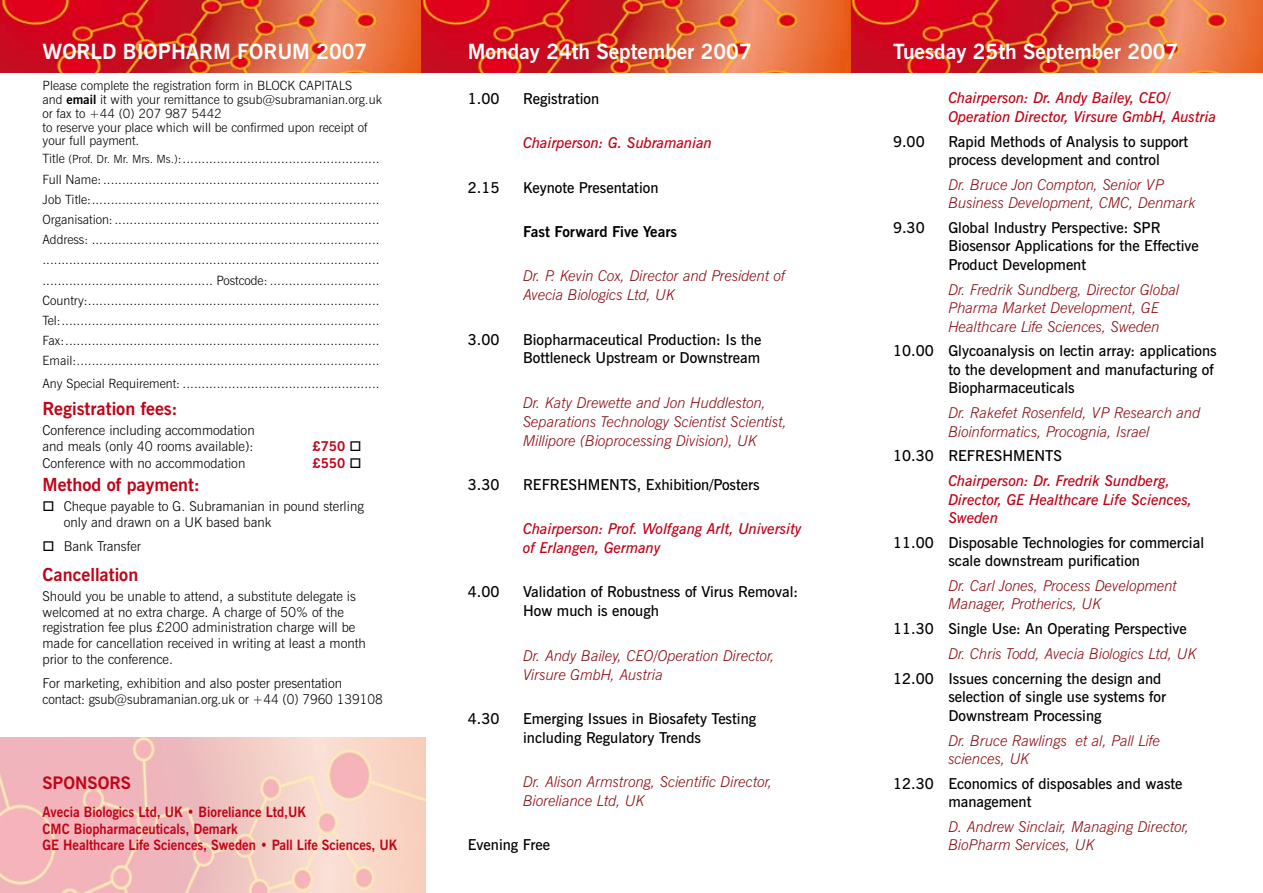
<style>
.page{position:relative;width:1263px;height:893px;background:#fff}
.page>*{position:absolute;margin:0;border:0;box-sizing:border-box;transform-origin:0 0}
.t1{font:700 21px "News Gothic BT";color:#fff}
.t2{font:700 18px "News Gothic BT";color:#c00418}
.t3{font:700 17.25px "News Gothic BT";color:#c00418}
.t4{font:600 15px/18.5px "News Gothic BT";color:#000}
.t5{font:italic 300 15px/18.5px "News Gothic BT";letter-spacing:-.005em;color:#8b0e13}
.t6{font:italic 600 15px/18.5px "News Gothic BT";letter-spacing:-.005em;color:#c00418}
.t7{font:700 15px "News Gothic BT";color:#000}
.t8{font:700 14.25px/16.5px "News Gothic BT";color:#c00418;scale:.92 1}
.t9{font:300 13.5px/15.8px "News Gothic BT";color:#000}
.t10{font:700 13.5px "News Gothic BT";color:#c00418}
.t11{font:300 12.75px/20.2px "News Gothic BT";color:#000}
.s1{font-weight:700}
.s2{font-size:11.25px}
.s3{color:#000}
</style>
<div class="page">
<img style="left:428px;top:0;width:835px;height:72px">
<img style="left:0;top:0;width:428px;height:72px">
<img style="left:0;top:737px;width:425px;height:156px">
<h1 class="t1" style="left:43px;top:39px;width:326px">WORLD BIOPHARM FORUM 2007</h1>
<p class="t11" style="left:43px;top:79px;width:341px;line-height:13.8px">Please complete the registration form in Block Capitals<br>and <span class="s1">email</span> it with your remittance to gsub@subramanian.org.uk or fax to +44 (0) 207 987 5442<br>to reserve your place which will be confirmed upon receipt of your full payment.</p>
<p class="t11" style="left:43px;top:149px;width:339px;text-align:justify">Title <span class="s2">(Prof. Dr. Mr. Mrs. Ms.)</span>:....................................................<br>Full Name:.........................................................................<br>Job Title:............................................................................<br>Organisation:......................................................................<br>Address: ............................................................................ ......................................................................................... ............................................. Postcode: .............................<br>Country:.............................................................................<br>Tel:....................................................................................<br>Fax:...................................................................................<br>Email:................................................................................</p>
<p class="t11" style="left:43px;top:373px;width:339px">Any Special Requirement: ....................................................</p>
<h2 class="t2" style="left:43px;top:397px;width:137px">Registration fees:</h2>
<p class="t9" style="left:43px;top:422px;width:214px">Conference including accommodation and meals (only 40 rooms available):</p>
<p class="t10" style="left:313px;top:437px;width:50px">£750 <span class="s3">□</span></p>
<p class="t9" style="left:43px;top:456px;width:204px">Conference with no accommodation</p>
<p class="t10" style="left:313px;top:455px;width:50px">£550 <span class="s3">□</span></p>
<h2 class="t2" style="left:43px;top:474px;width:159px">Method of payment:</h2>
<p class="t9" style="left:64px;top:499px;width:302px;text-indent:-21px">□ Cheque payable to G. Subramanian in pound sterling only and drawn on a UK based bank</p>
<p class="t9" style="left:43px;top:539px;width:100px">□ Bank Transfer</p>
<h2 class="t2" style="left:43px;top:563px;width:97px">Cancellation</h2>
<p class="t9" style="left:43px;top:588px;width:325px">Should you be unable to attend, a substitute delegate is welcomed at no extra charge. A charge of 50% of the registration fee plus £200 administration charge will be made for cancellation received in writing at least a month prior to the conference.</p>
<p class="t9" style="left:43px;top:675px;width:342px">For marketing, exhibition and also poster presentation contact: gsub@subramanian.org.uk or +44 (0) 7960 139108</p>
<h3 class="t3" style="left:43px;top:772px;width:90px">SPONSORS</h3>
<p class="t8" style="left:43px;top:804px;width:387px">Avecia Biologics Ltd, UK • Bioreliance Ltd,UK<br>CMC Biopharmaceuticals, Demark<br>GE Healthcare Life Sciences, Sweden • Pall Life Sciences, UK</p>
<h1 class="t1" style="left:468px;top:39px;width:285px">Monday 24th September 2007</h1>
<p class="t4" style="left:468px;top:89px;width:133px">1.00 Registration</p>
<p class="t6" style="left:523px;top:133px;width:190px">Chairperson: G. Subramanian</p>
<p class="t4" style="left:468px;top:178px;width:33px">2.15</p>
<p class="t4" style="left:523px;top:178px;width:137px">Keynote Presentation</p>
<p class="t7" style="left:523px;top:222px;width:155px">Fast Forward Five Years</p>
<p class="t5" style="left:523px;top:266px;width:264px;line-height:18.9px">Dr. P. Kevin Cox, Director and President of<br>Avecia Biologics Ltd, UK</p>
<p class="t4" style="left:468px;top:330px;width:33px">3.00</p>
<p class="t4" style="left:523px;top:330px;width:240px;line-height:18.9px">Biopharmaceutical Production: Is the<br>Bottleneck Upstream or Downstream</p>
<p class="t5" style="left:523px;top:393px;width:266px;line-height:18.9px">Dr. Katy Drewette and Jon Huddleston,<br>Separations Technology Scientist Scientist,<br>Millipore (Bioprocessing Division), UK</p>
<p class="t4" style="left:468px;top:475px;width:44px">3.30 REFRES</p>
<p class="t4" style="left:577px;top:475px;width:33px">HMENTS</p>
<p class="t4" style="left:637px;top:475px;width:124px">, Exhibition/Posters</p>
<p class="t6" style="left:523px;top:519px;width:280px;line-height:18.9px">Chairperson: Prof. Wolfgang Arlt, University of Erlangen, Germany</p>
<p class="t4" style="left:468px;top:583px;width:33px">4.00</p>
<p class="t4" style="left:523px;top:583px;width:277px;line-height:18.9px">Validation of Robustness of Virus Removal:<br>How much is enough</p>
<p class="t5" style="left:523px;top:646px;width:253px;line-height:18.9px">Dr. Andy Bailey, CEO/Operation Director,<br>Virsure GmbH, Austria</p>
<p class="t4" style="left:468px;top:709px;width:290px;line-height:18.9px;text-align:center">4.30 Emerging I ssues in Biosafety Testing including Regulatory Trends</p>
<p class="t5" style="left:523px;top:772px;width:251px;line-height:18.9px">Dr. Alison Armstrong, Scientific Director,<br>Bioreliance Ltd, UK</p>
<p class="t4" style="left:468px;top:836px;width:84px">Evening Free</p>
<h1 class="t1" style="left:893px;top:39px;width:287px">Tuesday 25th September 2007</h1>
<p class="t6" style="left:948px;top:89px;width:269px">Chairperson: Dr. Andy Bailey, CEO/<br>Operation Director, Virsure GmbH, Austria</p>
<p class="t4" style="left:893px;top:132px;width:48px">9.00 R</p>
<p class="t4" style="left:948px;top:132px;width:241px;text-indent:10px">apid Methods of Analysis to support process development and control</p>
<p class="t5" style="left:948px;top:175px;width:249px">Dr. Bruce Jon Compton, Senior VP<br>Business Development, CMC, Denmark</p>
<p class="t4" style="left:893px;top:218px;width:48px">9.30 G</p>
<p class="t4" style="left:948px;top:218px;width:252px;text-indent:10px">lobal I ndustry Perspective: SPR<br>Biosensor Applications for the Effective<br>Product Development</p>
<p class="t5" style="left:948px;top:280px;width:233px">Dr. Fredrik Sundberg, Director Global<br>Pharma Market Development, GE<br>Healthcare Life Sciences, Sweden</p>
<p class="t4" style="left:948px;top:342px;width:270px;text-indent:-55px">10.00 G lycoanalysis on lectin array: applications to the development and manufacturing of<br>Biopharmaceuticals</p>
<p class="t5" style="left:948px;top:403px;width:254px">Dr. Rakefet Rosenfeld, VP Research and<br>Bioinformatics, Procognia, Israel</p>
<p class="t4" style="left:893px;top:447px;width:52px">10.30 REFRES</p>
<p class="t4" style="left:1002px;top:447px;width:33px">HMENTS</p>
<p class="t6" style="left:948px;top:471px;width:246px">Chairperson: Dr. Fredrik Sundberg,<br>Director, GE Healthcare Life Sciences,<br>Sweden</p>
<p class="t4" style="left:893px;top:533px;width:313px;text-align:center">11.00 Disposable Technologies for commercial scale downstream purification</p>
<p class="t5" style="left:948px;top:576px;width:230px">Dr. Carl Jones, Process Development<br>Manager, Protherics, UK</p>
<p class="t4" style="left:893px;top:620px;width:295px">11.30 Single Use: An Operating Perspective</p>
<p class="t5" style="left:948px;top:644px;width:250px">Dr. Chris Todd, Avecia Biologics Ltd, UK</p>
<p class="t4" style="left:948px;top:669px;width:219px;text-indent:-55px">12.00 Issues concerning the design and selection of single use systems for<br>Downstream Processing</p>
<p class="t5" style="left:948px;top:731px;width:214px">Dr. Bruce Rawlings et al, Pall Life sciences, UK</p>
<p class="t4" style="left:948px;top:774px;width:236px;text-indent:-55px">12.30 Economics of disposables and waste management</p>
<p class="t5" style="left:948px;top:817px;width:243px">D. Andrew Sinclair, Managing Director,<br>BioPharm Services, UK</p>
</div>
